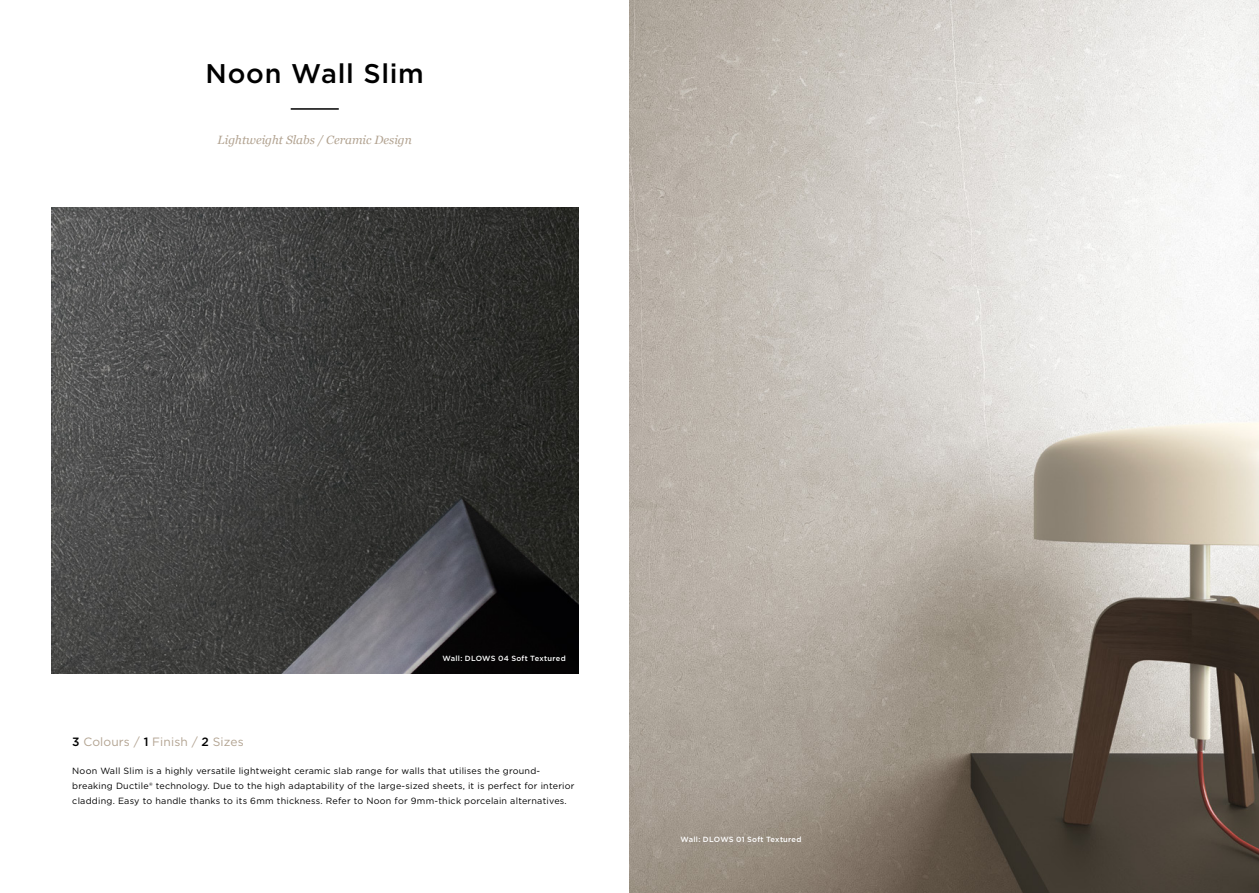
<style>
.page{position:relative;width:1259px;height:893px;background:#fff}
.page>*{position:absolute;margin:0;border:0;box-sizing:border-box;transform-origin:0 0}
.t1{font:500 27px "Gotham";letter-spacing:.03em;color:#000}
.hero_PF_serif_title{font:italic 12px "Georgia";color:#b2a391}
.t2{font:12px "Gotham";letter-spacing:.01em;color:#b2a391}
.hero_PF_serif_title-2{font:9px/15px "Gotham";letter-spacing:.025em;color:#000}
.t3{font:500 7.5px "Gotham";letter-spacing:.03em;color:#fff}
.s1{font-weight:500;color:#000}
</style>
<div class="page">
<hr style="left:291px;top:108px;width:48px;height:2px;background:#000">
<img style="left:629px;top:0;width:630px;height:893px">
<img style="left:51px;top:207px;width:527px;height:467px">
<p class="t1" style="left:206px;top:55px;width:220px">Noon Wall Slim</p>
<p class="hero_PF_serif_title" style="left:218px;top:132px;width:196px">Lightweight Slabs / Ceramic Design</p>
<p class="t3" style="left:442px;top:654px;width:125px">Wall: DLOWS 04 Soft Textured</p>
<p class="t2" style="left:72px;top:734px;width:173px"><span class="s1">3</span> Colours / <span class="s1">1</span> Finish / <span class="s1">2</span> Sizes</p>
<p class="hero_PF_serif_title-2" style="left:72px;top:763px;width:504px">Noon Wall Slim is a highly versatile lightweight ceramic slab range for walls that utilises the ground&shy;breaking Ductile® technology. Due to the high adaptability of the large-sized sheets, it is perfect for interior cladding. Easy to handle thanks to its 6mm thickness. Refer to Noon for 9mm-thick porcelain alternatives.</p>
<p class="t3" style="left:680px;top:834px;width:122px">Wall: DLOWS 01 Soft Textured</p>
</div>
